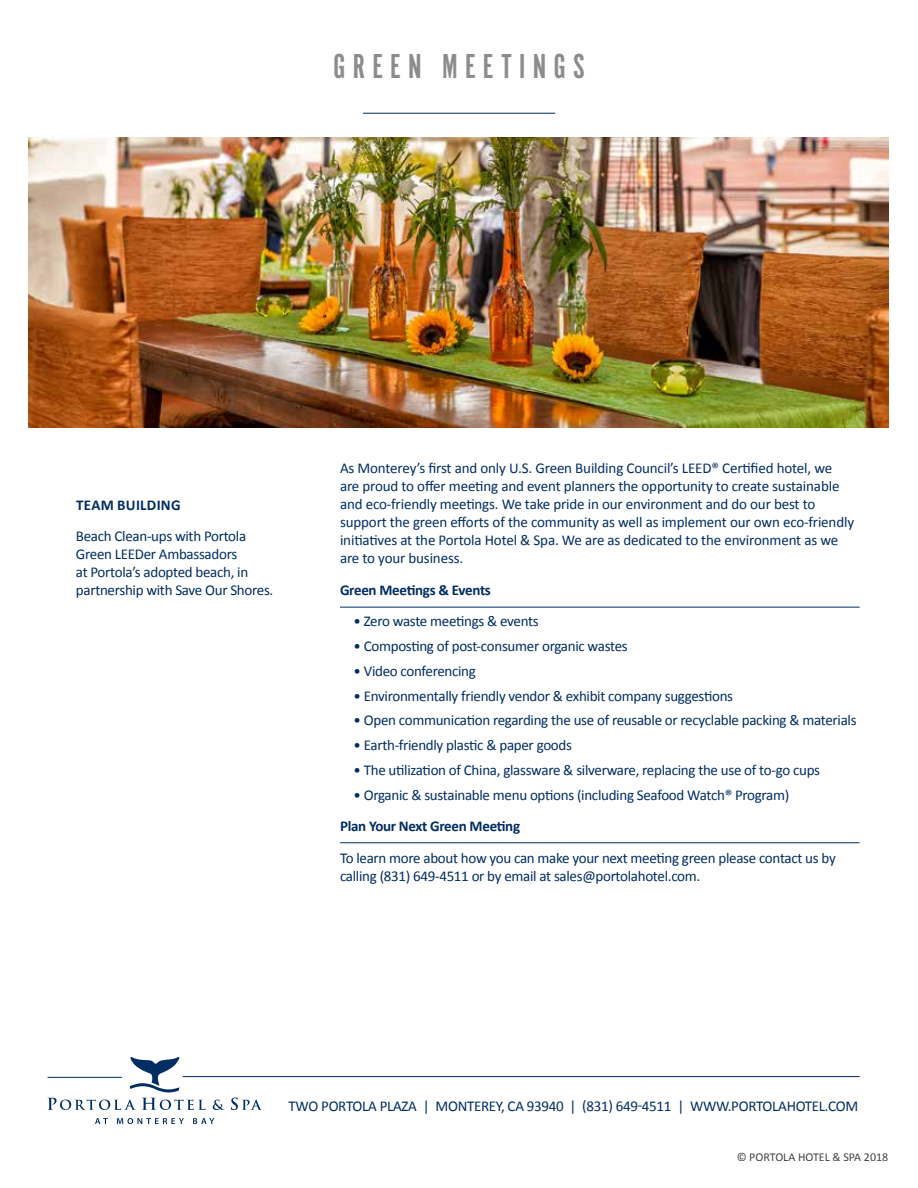
<style>
.page{position:relative;width:918px;height:1188px;background:#fff}
.page>*{position:absolute;margin:0;border:0;box-sizing:border-box;transform-origin:0 0}
.t1{font:36px "Alternate Got No 1 D";letter-spacing:.2em;color:#8a8c8e}
.t2{font:15px/18px "Calibri";letter-spacing:-.02em;color:#002d62}
.t3{font:700 15px "Calibri";letter-spacing:-.02em;color:#002d62}
.t4{font:700 15px "Calibri";letter-spacing:.02em;color:#002d62}
.t5{font:12px "Calibri";color:#000}
</style>
<div class="page">
<svg style="left:95px;top:1118px;width:13px;height:6px"></svg>
<svg style="left:117px;top:1118px;width:67px;height:6px"></svg>
<svg style="left:193px;top:1118px;width:21px;height:6px"></svg>
<svg style="left:130px;top:1057px;width:50px;height:35px"></svg>
<svg style="left:48px;top:1098px;width:88px;height:12px"></svg>
<svg style="left:142px;top:1098px;width:64px;height:12px"></svg>
<svg style="left:213px;top:1100px;width:11px;height:10px"></svg>
<svg style="left:231px;top:1098px;width:31px;height:12px"></svg>
<hr style="left:183px;top:1076px;width:677px;height:1px;background:#002d62">
<hr style="left:48px;top:1077px;width:74px;height:1px;background:#002d62">
<img style="left:28px;top:137px;width:860px;height:291px">
<hr style="left:363px;top:113px;width:192px;height:1px;background:#002d62">
<hr style="left:340px;top:607px;width:520px;height:1px;background:#002d62">
<hr style="left:340px;top:842px;width:520px;height:1px;background:#002d62">
<h1 class="t1" style="left:333px;top:47px;width:253px">GREEN MEETINGS</h1>
<p class="t4" style="left:76px;top:496px;width:106px">TEAM BUILDING</p>
<p class="t2" style="left:76px;top:527px;width:199px">Beach Clean-ups with Portola<br>Green LEEDer Ambassadors<br>at Portola’s adopted beach, in partnership with Save Our Shores.</p>
<p class="t2" style="left:340px;top:459px;width:516px">As Monterey’s first and only U.S. Green Building Council’s LEED® Certified hotel, we are proud to offer meeting and event planners the opportunity to create sustainable and eco-friendly meetings. We take pride in our environment and do our best to support the green efforts of the community as well as implement our own eco-friendly initiatives at the Portola Hotel &amp; Spa. We are as dedicated to the environment as we are to your business.</p>
<p class="t3" style="left:340px;top:581px;width:152px">Green Meetings &amp; Events</p>
<p class="t2" style="left:354px;top:612px;width:187px">• Zero waste meetings &amp; events</p>
<p class="t2" style="left:354px;top:636px;width:276px">• Composting of post-consumer organic wastes</p>
<p class="t2" style="left:354px;top:661px;width:124px">• Video conferencing</p>
<p class="t2" style="left:354px;top:686px;width:381px">• Environmentally friendly vendor &amp; exhibit company suggestions</p>
<p class="t2" style="left:354px;top:711px;width:505px">• Open communication regarding the use of reusable or recyclable packing &amp; materials</p>
<p class="t2" style="left:354px;top:735px;width:220px">• Earth-friendly plastic &amp; paper goods</p>
<p class="t2" style="left:354px;top:760px;width:468px">• The utilization of China, glassware &amp; silverware, replacing the use of to-go cups</p>
<p class="t2" style="left:354px;top:785px;width:437px">• Organic &amp; sustainable menu options (including Seafood Watch® Program)</p>
<p class="t3" style="left:340px;top:817px;width:182px">Plan Your Next Green Meeting</p>
<p class="t2" style="left:340px;top:848px;width:497px">To learn more about how you can make your next meeting green please contact us by calling (831) 649-4511 or by email at sales@portolahotel.com.</p>
<p class="t2" style="left:289px;top:1096px;width:571px">TWO PORTOLA PLAZA | MONTEREY, CA 93940 | (831) 649-4511 | WWW.PORTOLAHOTEL.COM</p>
<p class="t5" style="left:737px;top:1149px;width:153px">© PORTOLA HOTEL &amp; SPA 2018</p>
</div>
